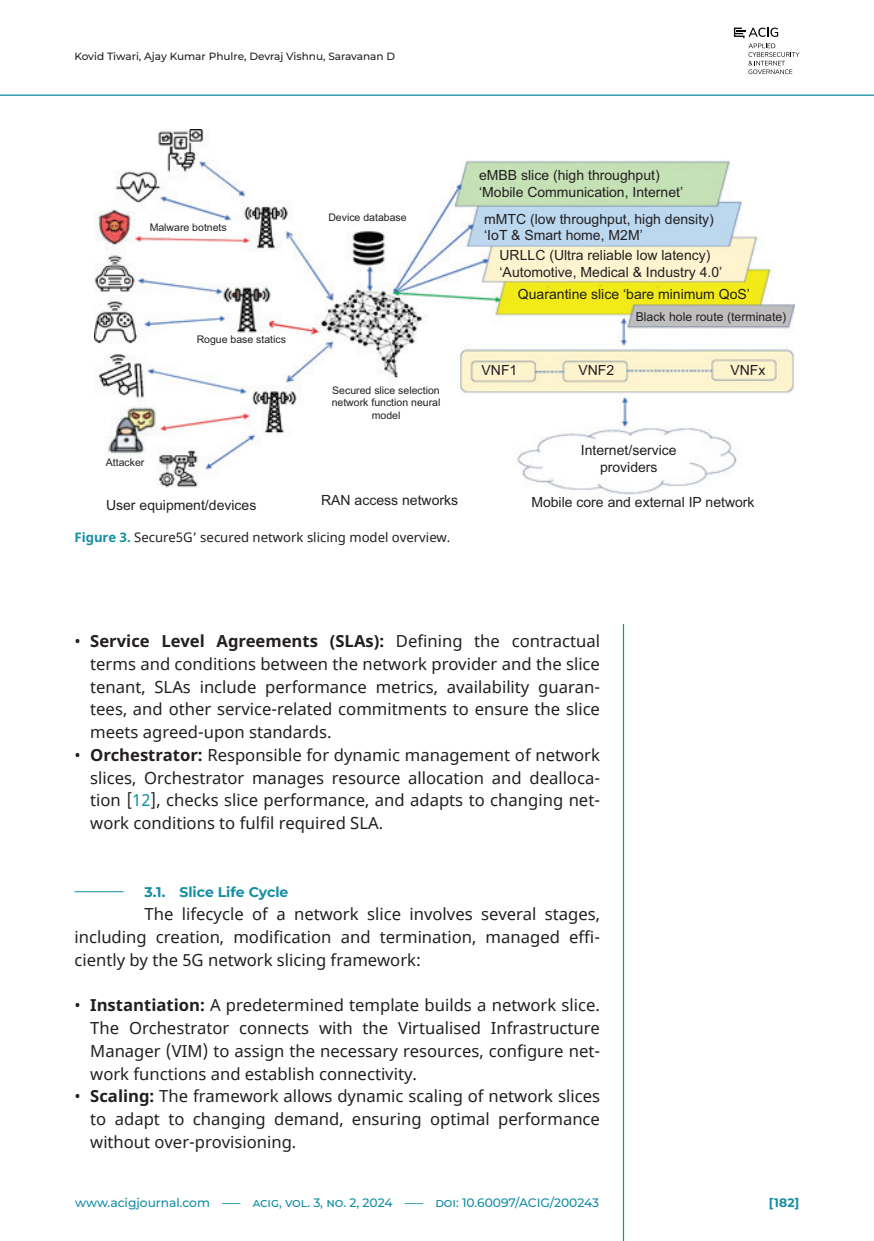
<style>
.page{position:relative;width:874px;height:1241px;background:#fff}
.page>*{position:absolute;margin:0;border:0;box-sizing:border-box;transform-origin:0 0}
.TX{font:16.62px/22.8px "Noto Sans";color:#231f20;text-align:justify}
.t1{font:14px/16.8px "Arial";color:#231f20}
.t2{font:700 14px "Montserrat";color:#148ea3}
.FGC{font:13.12px "Noto Sans";color:#231f20}
.t3{font:500 12.25px "Montserrat";letter-spacing:-.005em;color:#148ea3}
.t4{font:12.25px "Arial";color:#231f20}
.t5{font:700 12.25px "Montserrat";color:#148ea3}
.t6{font:10.5px/12.6px "Arial";color:#231f20;text-align:center}
.t7{font:500 10.5px "Montserrat";color:#231f20}
.s1{font-weight:700;color:#148ea3}
.s2{font-weight:700}
.s3{color:#148ea3}
</style>
<div class="page">
<hr style="left:0;top:94px;width:873px;height:2px;background:#148ea3">
<svg style="left:748px;top:44px;width:51px;height:30px"></svg>
<svg style="left:733px;top:28px;width:44px;height:10px"></svg>
<hr style="left:622px;top:624px;width:1px;height:616px;background:#148ea3">
<hr style="left:74px;top:891px;width:49px;height:1px;background:#148ea3">
<img style="left:95px;top:129px;width:699px;height:366px">
<p class="t7" style="left:74px;top:48px;width:322px">Kovid Tiwari, Ajay Kumar Phulre, Devraj Vishnu, Saravanan D</p>
<p class="t6" style="left:150px;top:221px;width:79px">Malware botnets</p>
<p class="t6" style="left:106px;top:456px;width:40px">Attacker</p>
<p class="t6" style="left:196px;top:333px;width:91px">Rogue base statics</p>
<p class="t6" style="left:328px;top:211px;width:80px">Device database</p>
<p class="t6" style="left:331px;top:383px;width:110px">Secured slice selection network function neural model</p>
<p class="t1" style="left:106px;top:496px;width:152px">User equipment/devices</p>
<p class="t1" style="left:321px;top:492px;width:138px">RAN access networks</p>
<p class="FGC" style="left:74px;top:528px;width:377px"><span class="s1">Figure 3.</span> Secure5G’ secured network slicing model overview.</p>
<p class="t1" style="left:479px;top:167px;width:205px">eMBB slice (high throughput) ‘Mobile Communication, Internet’</p>
<p class="t1" style="left:484px;top:210px;width:231px">mMTC (low throughput, high density) ‘IoT &amp; Smart home, M2M’</p>
<p class="t1" style="left:499px;top:246px;width:224px">URLLC (Ultra reliable low latency) ‘Automotive, Medical &amp; Industry 4.0’</p>
<p class="t1" style="left:517px;top:285px;width:233px">Quarantine slice ‘bare minimum QoS’</p>
<p class="t1" style="left:481px;top:362px;width:37px">VNF1</p>
<p class="t1" style="left:578px;top:362px;width:37px">VNF2</p>
<p class="t4" style="left:635px;top:308px;width:152px">Black hole route (terminate)</p>
<p class="t1" style="left:730px;top:361px;width:36px">VNFx</p>
<p class="t1" style="left:580px;top:441px;width:97px;text-align:center">Internet/service providers</p>
<p class="t1" style="left:531px;top:493px;width:225px">Mobile core and external IP network</p>
<p class="TX" style="left:90px;top:630px;width:511px;text-indent:-16px">• <span class="s2">Service Level Agreements (SLAs):</span> Defining the contractual terms and conditions between the network provider and the slice tenant, SLAs include performance metrics, availability guaran&shy;tees, and other service-related commitments to ensure the slice meets agreed-upon standards.</p>
<p class="TX" style="left:90px;top:744px;width:511px;text-indent:-16px">• <span class="s2">Orchestrator:</span> Responsible for dynamic management of network slices, Orchestrator manages resource allocation and dealloca&shy;tion [<span class="s3">12</span>], checks slice performance, and adapts to changing net&shy;work conditions to fulfil required SLA.</p>
<h2 class="t2" style="left:144px;top:882px;width:145px">3.1. Slice Life Cycle</h2>
<p class="TX" style="left:74px;top:903px;width:527px;text-indent:70px">The lifecycle of a network slice involves several stages, including creation, modification and termination, managed effi&shy;ciently by the 5G network slicing framework:</p>
<p class="TX" style="left:90px;top:994px;width:511px;text-indent:-16px">• <span class="s2">Instantiation:</span> A predetermined template builds a network slice.<br>The Orchestrator connects with the Virtualised Infrastructure Manager (VIM) to assign the necessary resources, configure net&shy;work functions and establish connectivity.</p>
<p class="TX" style="left:90px;top:1085px;width:511px;text-indent:-16px">• <span class="s2">Scaling:</span> The framework allows dynamic scaling of network slices to adapt to changing demand, ensuring optimal performance without over-provisioning.</p>
<p class="t3" style="left:75px;top:1193px;width:525px">www.acigjournal.com ––– acig, vol. 3, no. 2, 2024 ––– doi: 10.60097/ACIG/200243</p>
<p class="t5" style="left:768px;top:1193px;width:32px">[182]</p>
</div>
